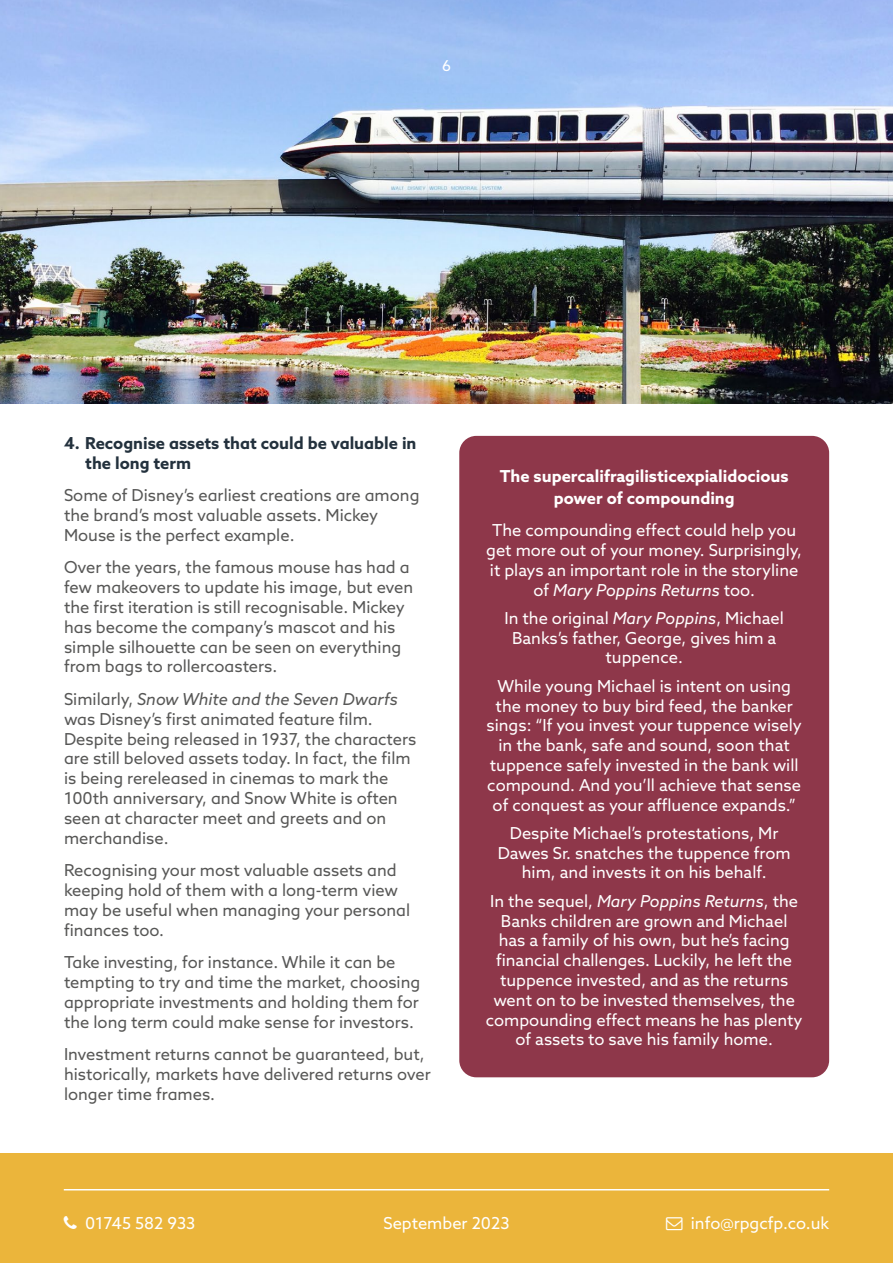
<style>
.page{position:relative;width:893px;height:1263px;background:#fff}
.page>*{position:absolute;margin:0;border:0;box-sizing:border-box;transform-origin:0 0}
.t1{font:16.5px/19.8px "Azo Sans";color:#575756}
.t2{font:16.5px/19.8px "Azo Sans";color:#fff;text-align:center}
.t3{font:700 16.5px/21.6px "Azo Sans";color:#fff;text-align:center}
.t4{font:700 16.5px/19.8px "Azo Sans";color:#23313d}
.t5{font:15px "Azo Sans";color:#fff}
.s1{font-style:italic}
</style>
<div class="page">
<div style="left:0;top:1153px;width:893px;height:110px;background:#ebb53b"></div>
<hr style="left:64px;top:1189px;width:765px;height:1px;background:#fff">
<div style="left:459px;top:436px;width:370px;height:641px;background:#8e374a;border-radius:17px"></div>
<img style="left:0;top:0;width:893px;height:404px">
<p class="t5" style="left:442px;top:56px;width:10px">6</p>
<p class="t4" style="left:85px;top:433px;width:333px;text-indent:-21px">4. Recognise assets that could be valuable in the long term</p>
<p class="t1" style="left:64px;top:485px;width:357px">Some of Disney’s earliest creations are among the brand’s most valuable assets. Mickey<br>Mouse is the perfect example.</p>
<p class="t1" style="left:64px;top:557px;width:351px">Over the years, the famous mouse has had a few makeovers to update his image, but even the first iteration is still recognisable. Mickey has become the company’s mascot and his simple silhouette can be seen on everything from bags to rollercoasters.</p>
<p class="t1" style="left:64px;top:689px;width:354px">Similarly, <span class="s1">Snow White and the Seven Dwarfs </span>was Disney’s first animated feature film.<br>Despite being released in 1937, the characters are still beloved assets today. In fact, the film is being rereleased in cinemas to mark the 100th anniversary, and Snow White is often seen at character meet and greets and on merchandise.</p>
<p class="t1" style="left:64px;top:860px;width:348px">Recognising your most valuable assets and keeping hold of them with a long-term view may be useful when managing your personal finances too.</p>
<p class="t1" style="left:64px;top:952px;width:358px">Take investing, for instance. While it can be tempting to try and time the market, choosing appropriate investments and holding them for the long term could make sense for investors.</p>
<p class="t1" style="left:64px;top:1044px;width:368px">Investment returns cannot be guaranteed, but, historically, markets have delivered returns over longer time frames.</p>
<p class="t3" style="left:500px;top:465px;width:290px">The supercalifragilisticexpialidocious power of compounding</p>
<p class="t2" style="left:486px;top:520px;width:317px">The compounding effect could help you get more out of your money. Surprisingly, it plays an important role in the storyline of <span class="s1">Mary Poppins Returns</span> too.</p>
<p class="t2" style="left:504px;top:608px;width:281px">In the original <span class="s1">Mary Poppins</span>, Michael<br>Banks’s father, George, gives him a tuppence.</p>
<p class="t2" style="left:486px;top:676px;width:317px">While young Michael is intent on using the money to buy bird feed, the banker sings: “If you invest your tuppence wisely in the bank, safe and sound, soon that tuppence safely invested in the bank will compound. And you’ll achieve that sense of conquest as your affluence expands.”</p>
<p class="t2" style="left:498px;top:823px;width:294px">Despite Michael’s protestations, Mr<br>Dawes Sr. snatches the tuppence from him, and invests it on his behalf.</p>
<p class="t2" style="left:486px;top:891px;width:318px">In the sequel, <span class="s1">Mary Poppins Returns</span>, the Banks children are grown and Michael has a family of his own, but he’s facing financial challenges. Luckily, he left the tuppence invested, and as the returns went on to be invested themselves, the compounding effect means he has plenty of assets to save his family home.</p>
<p class="t2" style="left:85px;top:1213px;width:112px">01745 582 933</p>
<p class="t2" style="left:691px;top:1213px;width:140px">info@rpgcfp.co.uk</p>
<p class="t2" style="left:383px;top:1213px;width:128px">September 2023</p>
</div>
